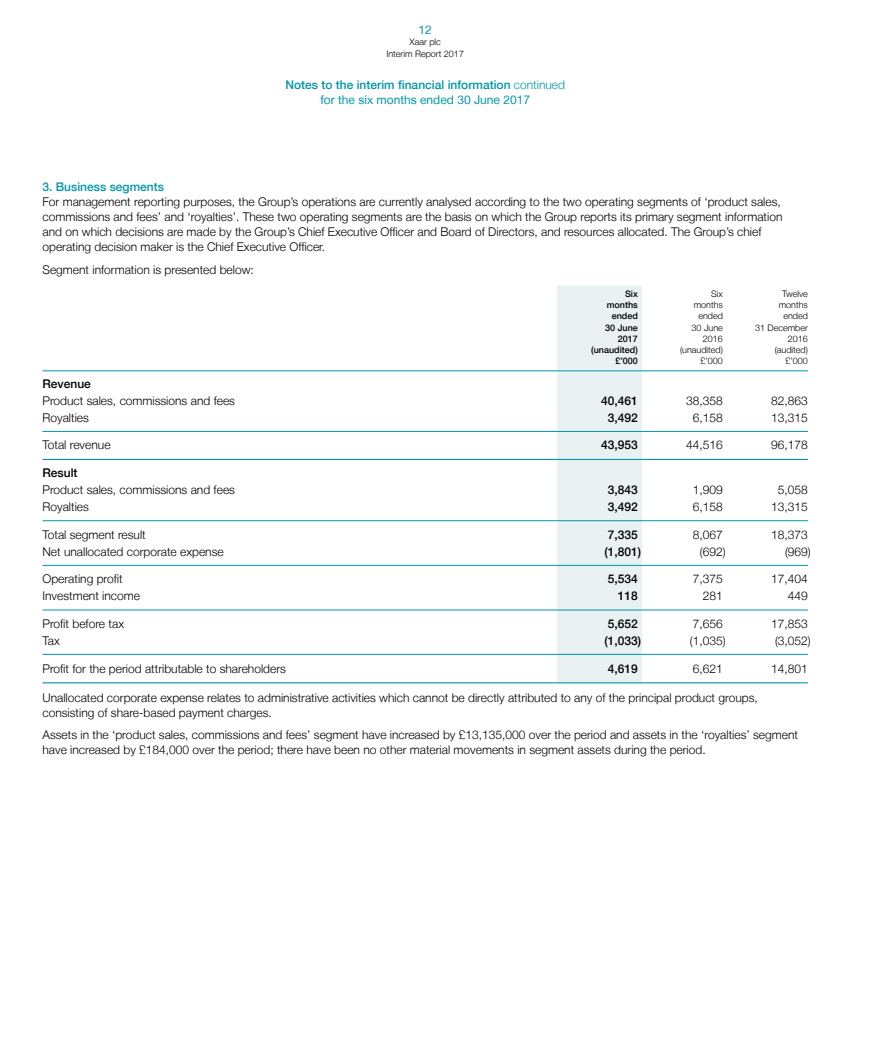
<style>
.page{position:relative;width:893px;height:1063px;background:#fff}
.page>*{position:absolute;margin:0;border:0;box-sizing:border-box;transform-origin:0 0}
.t1{font:300 12px/15px "Helvetica Neue LT";color:#000}
.t2{font:500 12px/15px "Helvetica Neue LT";color:#0096a9;text-align:center}
.t3{font:500 12px "Helvetica Neue LT";color:#000}
.t4{font:12px "Helvetica Neue LT";color:#0096a9}
.t5{font:300 9px/11.2px "Helvetica Neue LT";color:#000;text-align:right}
.t6{font:500 9px/11.2px "Helvetica Neue LT";color:#000;text-align:right}
.s1{font-weight:300}
.s2{font-weight:400}
</style>
<div class="page">
<div style="left:557px;top:286px;width:85px;height:396px;background:#e9f1f3"></div>
<hr style="left:43px;top:371px;width:765px;height:1px;background:#0096a9">
<hr style="left:43px;top:431px;width:765px;height:1px;background:#0096a9">
<hr style="left:43px;top:459px;width:765px;height:1px;background:#0096a9">
<hr style="left:43px;top:520px;width:765px;height:1px;background:#0096a9">
<hr style="left:43px;top:565px;width:765px;height:1px;background:#0096a9">
<hr style="left:43px;top:610px;width:765px;height:1px;background:#0096a9">
<hr style="left:43px;top:654px;width:765px;height:1px;background:#0096a9">
<hr style="left:43px;top:682px;width:765px;height:1px;background:#0096a9">
<p class="t4" style="left:419px;top:23px;width:15px">12</p>
<p class="t5" style="left:386px;top:36px;width:79px;text-align:center">Xaar plc<br>Interim Report 2017</p>
<p class="t2" style="left:285px;top:77px;width:281px">Notes to the interim financial information <span class="s1">continued </span><span class="s2">for the six months ended 30 June 2017</span></p>
<p class="t2" style="left:43px;top:180px;width:123px">3. Business segments</p>
<p class="t1" style="left:43px;top:194px;width:741px">For management reporting purposes, the Group’s operations are currently analysed according to the two operating segments of ‘product sales, commissions and fees’ and ‘royalties’. These two operating segments are the basis on which the Group reports its primary segment information and on which decisions are made by the Group’s Chief Executive Officer and Board of Directors, and resources allocated. The Group’s chief operating decision maker is the Chief Executive Officer.</p>
<p class="t1" style="left:43px;top:262px;width:213px">Segment information is presented below:</p>
<p class="t6" style="left:591px;top:288px;width:48px">Six<br>months ended<br>30 June<br>2017 (unaudited) £’000</p>
<p class="t5" style="left:680px;top:288px;width:44px">Six months ended<br>30 June<br>2016 (unaudited) £’000</p>
<p class="t5" style="left:755px;top:288px;width:54px">Twelve months ended<br>31 December<br>2016 (audited) £’000</p>
<p class="t3" style="left:43px;top:376px;width:50px">Revenue</p>
<p class="t1" style="left:43px;top:393px;width:194px">Product sales, commissions and fees</p>
<p class="t3" style="left:601px;top:393px;width:38px">40,461</p>
<p class="t1" style="left:686px;top:393px;width:38px">38,358</p>
<p class="t1" style="left:771px;top:393px;width:38px">82,863</p>
<p class="t1" style="left:43px;top:410px;width:48px">Royalties</p>
<p class="t3" style="left:608px;top:410px;width:32px">3,492</p>
<p class="t1" style="left:693px;top:410px;width:32px">6,158</p>
<p class="t1" style="left:771px;top:410px;width:38px">13,315</p>
<p class="t1" style="left:43px;top:437px;width:70px">Total revenue</p>
<p class="t3" style="left:601px;top:438px;width:38px">43,953</p>
<p class="t1" style="left:686px;top:437px;width:38px">44,516</p>
<p class="t1" style="left:771px;top:437px;width:38px">96,178</p>
<p class="t3" style="left:43px;top:466px;width:37px">Result</p>
<p class="t1" style="left:43px;top:482px;width:194px">Product sales, commissions and fees</p>
<p class="t3" style="left:608px;top:483px;width:32px">3,843</p>
<p class="t1" style="left:693px;top:482px;width:32px">1,909</p>
<p class="t1" style="left:778px;top:482px;width:32px">5,058</p>
<p class="t1" style="left:43px;top:499px;width:48px">Royalties</p>
<p class="t3" style="left:608px;top:500px;width:32px">3,492</p>
<p class="t1" style="left:693px;top:499px;width:32px">6,158</p>
<p class="t1" style="left:771px;top:499px;width:38px">13,315</p>
<p class="t1" style="left:43px;top:527px;width:105px">Total segment result</p>
<p class="t3" style="left:608px;top:527px;width:32px">7,335</p>
<p class="t1" style="left:693px;top:527px;width:32px">8,067</p>
<p class="t1" style="left:771px;top:527px;width:38px">18,373</p>
<p class="t1" style="left:43px;top:544px;width:183px">Net unallocated corporate expense</p>
<p class="t3" style="left:604px;top:544px;width:38px">(1,801)</p>
<p class="t1" style="left:700px;top:544px;width:27px">(692)</p>
<p class="t1" style="left:785px;top:544px;width:27px">(969)</p>
<p class="t1" style="left:43px;top:571px;width:82px">Operating profit</p>
<p class="t3" style="left:608px;top:572px;width:32px">5,534</p>
<p class="t1" style="left:693px;top:571px;width:32px">7,375</p>
<p class="t1" style="left:771px;top:571px;width:38px">17,404</p>
<p class="t1" style="left:43px;top:588px;width:99px">Investment income</p>
<p class="t3" style="left:618px;top:589px;width:22px">118</p>
<p class="t1" style="left:703px;top:588px;width:22px">281</p>
<p class="t1" style="left:788px;top:588px;width:22px">449</p>
<p class="t1" style="left:43px;top:616px;width:83px">Profit before tax</p>
<p class="t3" style="left:608px;top:616px;width:32px">5,652</p>
<p class="t1" style="left:693px;top:616px;width:32px">7,656</p>
<p class="t1" style="left:771px;top:616px;width:38px">17,853</p>
<p class="t1" style="left:43px;top:633px;width:19px">Tax</p>
<p class="t3" style="left:604px;top:633px;width:38px">(1,033)</p>
<p class="t1" style="left:690px;top:633px;width:37px">(1,035)</p>
<p class="t1" style="left:775px;top:633px;width:37px">(3,052)</p>
<p class="t1" style="left:43px;top:661px;width:245px">Profit for the period attributable to shareholders</p>
<p class="t3" style="left:608px;top:661px;width:32px">4,619</p>
<p class="t1" style="left:693px;top:661px;width:32px">6,621</p>
<p class="t1" style="left:771px;top:661px;width:38px">14,801</p>
<p class="t1" style="left:43px;top:690px;width:717px">Unallocated corporate expense relates to administrative activities which cannot be directly attributed to any of the principal product groups, consisting of share-based payment charges.</p>
<p class="t1" style="left:43px;top:727px;width:757px">Assets in the ‘product sales, commissions and fees’ segment have increased by £13,135,000 over the period and assets in the ‘royalties’ segment have increased by £184,000 over the period; there have been no other material movements in segment assets during the period.</p>
</div>
